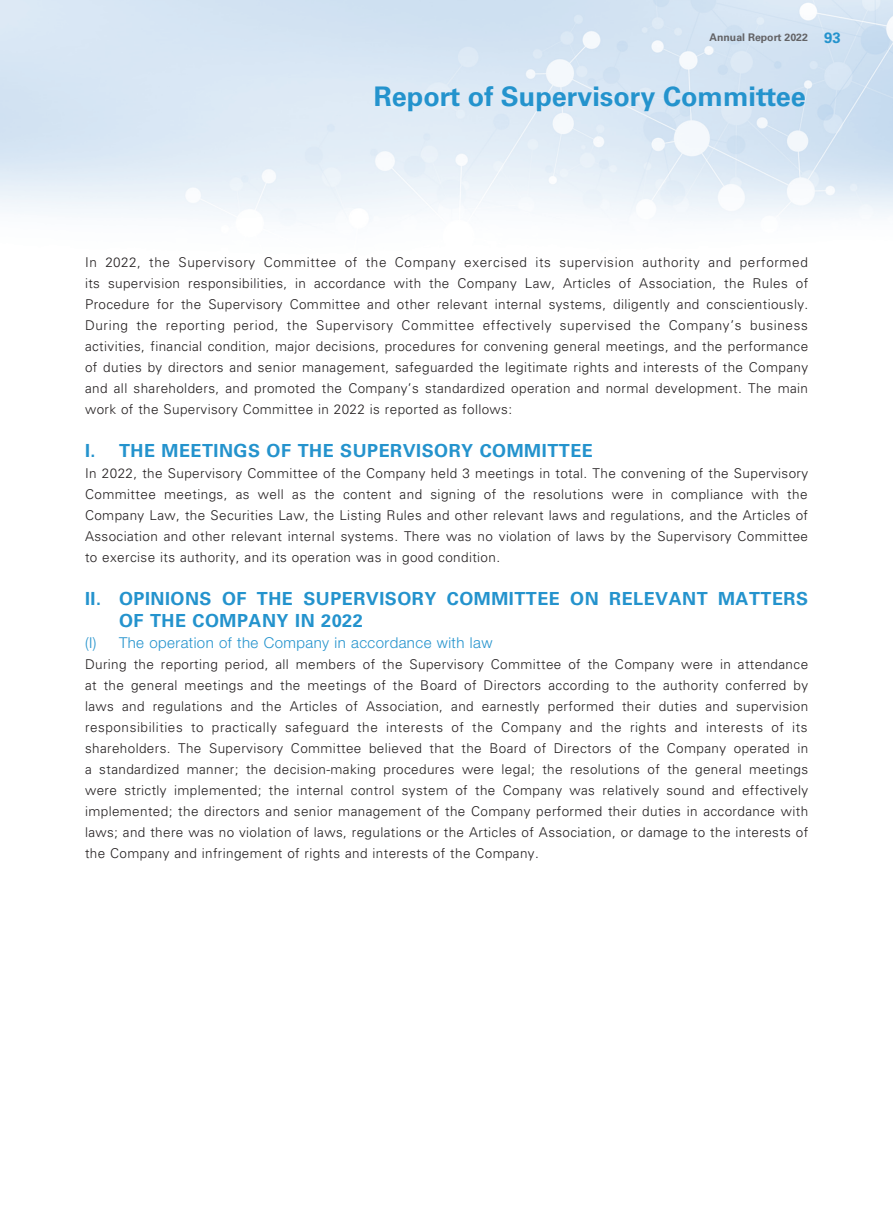
<style>
.page{position:relative;width:893px;height:1212px;background:#fff}
.page>*{position:absolute;margin:0;border:0;box-sizing:border-box;transform-origin:0 0}
.t1{font:700 27px "Univers LT Std";color:#2493cd}
.t2{font:700 18px/21.8px "Univers LT Std";letter-spacing:.03em;color:#2493cd}
.t3{font:300 15px "Helvetica Neue LT Std";letter-spacing:.03em;color:#2493cd}
.t4{font:300 13.5px/21px "Univers LT Std";letter-spacing:.03em;color:#231f20;text-align:justify}
.t5{font:700 10.5px "Univers LT Std";color:#636366}
.s1{font-size:15px;color:#2493cd}
</style>
<div class="page">
<img style="left:0;top:0;width:893px;height:224px">
<p class="t5" style="left:709px;top:31px;width:133px">Annual Report 2022 <span class="s1">93</span></p>
<h1 class="t1" style="left:374px;top:80px;width:433px">Report of Supervisory Committee</h1>
<p class="t4" style="left:85px;top:252px;width:725px">In 2022, the Supervisory Committee of the Company exercised its supervision authority and performed its supervision responsibilities, in accordance with the Company Law, Articles of Association, the Rules of Procedure for the Supervisory Committee and other relevant internal systems, diligently and conscientiously.<br>During the reporting period, the Supervisory Committee effectively supervised the Company’s business activities, financial condition, major decisions, procedures for convening general meetings, and the performance of duties by directors and senior management, safeguarded the legitimate rights and interests of the Company and all shareholders, and promoted the Company’s standardized operation and normal development. The main work of the Supervisory Committee in 2022 is reported as follows:</p>
<h2 class="t2" style="left:85px;top:440px;width:509px">I. THE MEETINGS OF THE SUPERVISORY COMMITTEE</h2>
<p class="t4" style="left:85px;top:463px;width:725px">In 2022, the Supervisory Committee of the Company held 3 meetings in total. The convening of the Supervisory Committee meetings, as well as the content and signing of the resolutions were in compliance with the Company Law, the Securities Law, the Listing Rules and other relevant laws and regulations, and the Articles of Association and other relevant internal systems. There was no violation of laws by the Supervisory Committee to exercise its authority, and its operation was in good condition.</p>
<h2 class="t2" style="left:119px;top:588px;width:691px;text-indent:-34px">II. OPINIONS OF THE SUPERVISORY COMMITTEE ON RELEVANT MATTERS<br>OF THE COMPANY IN 2022</h2>
<p class="t3" style="left:85px;top:634px;width:409px">(I) The operation of the Company in accordance with law</p>
<p class="t4" style="left:85px;top:654px;width:725px">During the reporting period, all members of the Supervisory Committee of the Company were in attendance at the general meetings and the meetings of the Board of Directors according to the authority conferred by laws and regulations and the Articles of Association, and earnestly performed their duties and supervision responsibilities to practically safeguard the interests of the Company and the rights and interests of its shareholders. The Supervisory Committee believed that the Board of Directors of the Company operated in a standardized manner; the decision-making procedures were legal; the resolutions of the general meetings were strictly implemented; the internal control system of the Company was relatively sound and effectively implemented; the directors and senior management of the Company performed their duties in accordance with laws; and there was no violation of laws, regulations or the Articles of Association, or damage to the interests of the Company and infringement of rights and interests of the Company.</p>
</div>
